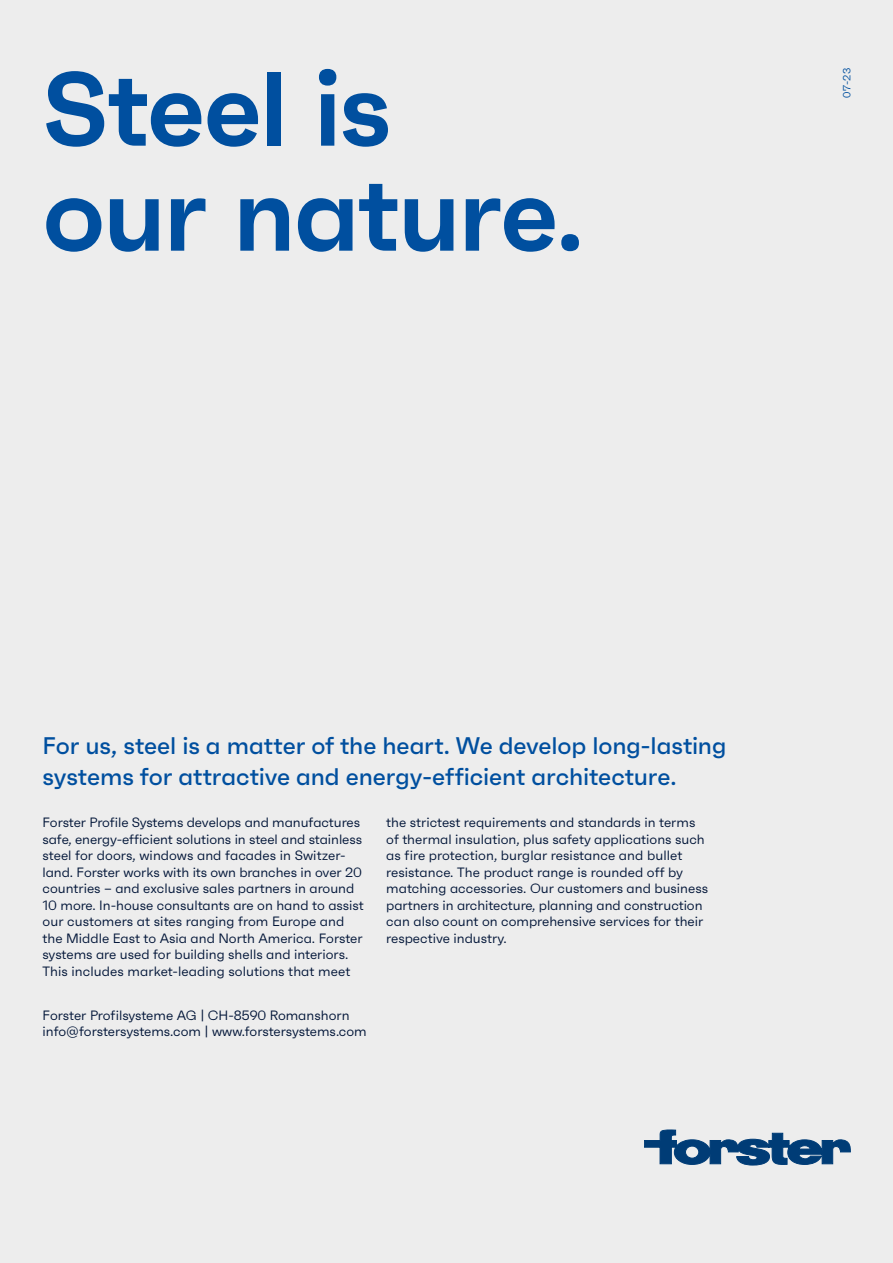
<style>
.page{position:relative;width:893px;height:1263px;background:#ededed}
.page>*{position:absolute;margin:0;border:0;box-sizing:border-box;transform-origin:0 0}
.t1{font:600 105px/105px "Faktum";letter-spacing:-.02em;color:#004f9f}
.t2{font:500 24px/31.5px "Faktum";letter-spacing:-.005em;color:#004f9f}
.t3{font:13.5px/16.5px "Faktum";color:#001437}
.t4{font:10.5px "Faktum";color:#004f9f}
</style>
<div class="page">
<svg style="left:644px;top:1130px;width:206px;height:35px"></svg>
<h1 class="t1" style="left:43px;top:54px;width:543px">Steel is<br>our nature.</h1>
<p class="t4" style="left:840px;top:98px;width:31px;rotate:-90deg">07-23</p>
<h2 class="t2" style="left:43px;top:729px;width:685px">For us, steel is a matter of the heart. We develop long-lasting systems for attractive and energy-efficient architecture.</h2>
<p class="t3" style="left:43px;top:814px;width:323px">Forster Profile Systems develops and manufactures safe, energy-efficient solutions in steel and stainless steel for doors, windows and facades in Switzer&shy;land. Forster works with its own branches in over 20 countries – and exclusive sales partners in around 10 more. In-house consultants are on hand to assist our customers at sites ranging from Europe and the Middle East to Asia and North America. Forster systems are used for building shells and interiors.<br>This includes market-leading solutions that meet</p>
<p class="t3" style="left:386px;top:814px;width:323px">the strictest requirements and standards in terms of thermal insulation, plus safety applications such as fire protection, burglar resistance and bullet resistance. The product range is rounded off by matching accessories. Our customers and business partners in architecture, planning and construction can also count on comprehensive services for their respective industry.</p>
<p class="t3" style="left:43px;top:1007px;width:326px">Forster Profilsysteme AG | CH-8590 Romanshorn info@forstersystems.com | www.forstersystems.com</p>
</div>
